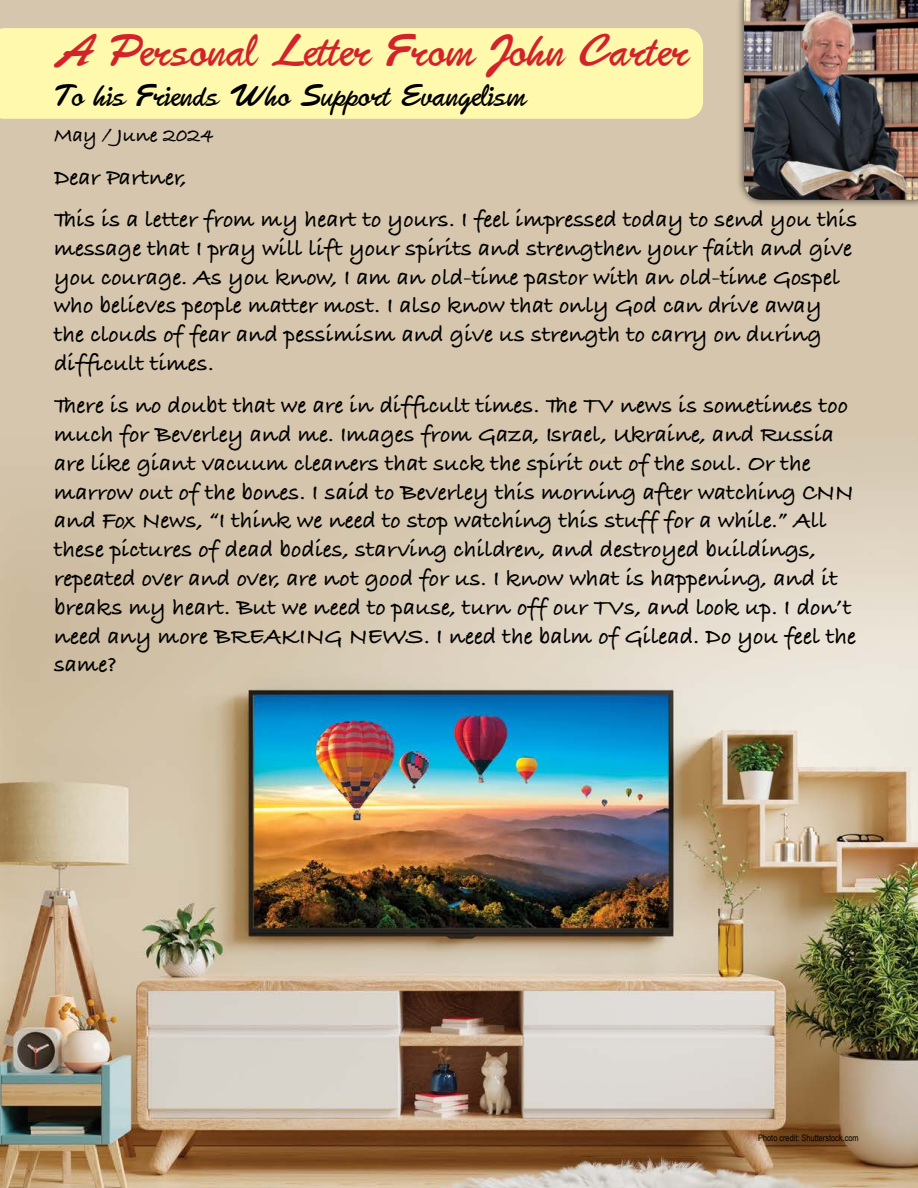
<style>
.page{position:relative;width:918px;height:1188px;background:#fff}
.page>*{position:absolute;margin:0;border:0;box-sizing:border-box;transform-origin:0 0}
.t1{font:700 48px "Bristle";color:#d2232a}
.t2{font:700 33px "Bristle";color:#000}
.t3{font:700 24px/28.8px "Bradley Hand ITC";color:#000}
.t4{font:700 21px "Bradley Hand ITC";color:#000}
.t5{font:9px "Arial Narrow";color:#000}
</style>
<div class="page">
<img style="left:0;top:0;width:918px;height:1188px">
<div style="left:735px;top:0;width:183px;height:208px;background:#000;opacity:.75"></div>
<img style="left:744px;top:0;width:174px;height:200px">
<div style="left:0;top:28px;width:703px;height:91px;background:#fff9ae"></div>
<h1 class="t1" style="left:54px;top:21px;width:638px">A Personal Letter From John Carter</h1>
<h2 class="t2" style="left:54px;top:74px;width:475px">To his Friends Who Support Evangelism</h2>
<p class="t4" style="left:54px;top:124px;width:161px">May / June 2024</p>
<p class="t3" style="left:54px;top:157px;width:805px;line-height:42.3px">Dear Partner,<br>This is a letter from my heart to yours. I feel impressed today to send you this</p>
<p class="t3" style="left:54px;top:235px;width:800px">message that I pray will lift your spirits and strengthen your faith and give you courage. As you know, I am an old-time pastor with an old-time Gospel who believes people matter most. I also know that only God can drive away the clouds of fear and pessimism and give us strength to carry on during difficult times.</p>
<p class="t3" style="left:54px;top:392px;width:804px">There is no doubt that we are in difficult times. The TV news is sometimes too much for Beverley and me. Images from Gaza, Israel, Ukraine, and Russia are like giant vacuum cleaners that suck the spirit out of the soul. Or the marrow out of the bones. I said to Beverley this morning after watching CNN and Fox News, “I think we need to stop watching this stuff for a while.” All these pictures of dead bodies, starving children, and destroyed buildings, repeated over and over, are not good for us. I know what is happening, and it breaks my heart. But we need to pause, turn off our TVs, and look up. I don’t need any more BREAKING NEWS. I need the balm of Gilead. Do you feel the same?</p>
<p class="t5" style="left:758px;top:1131px;width:102px">Photo credit: Shutterstock.com</p>
</div>
